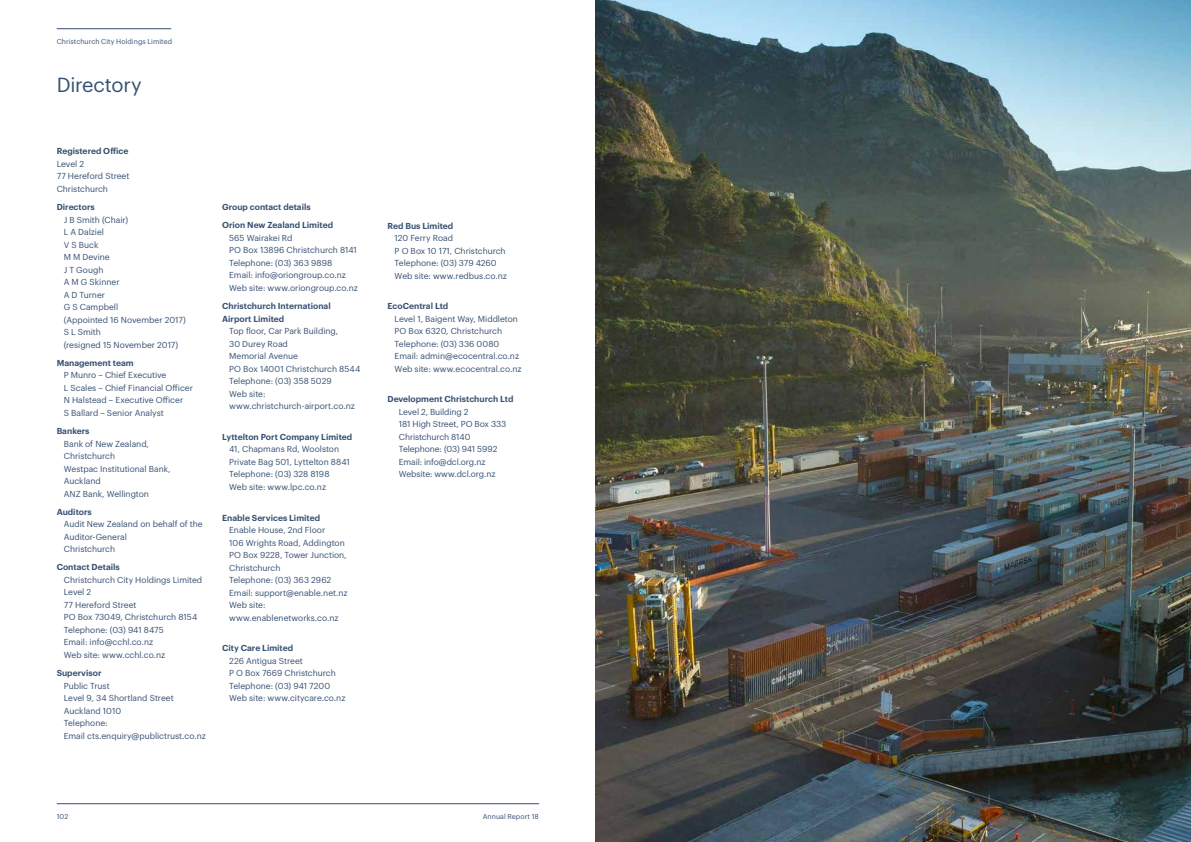
<style>
.page{position:relative;width:1191px;height:842px;background:#fff}
.page>*{position:absolute;margin:0;border:0;box-sizing:border-box;transform-origin:0 0}
.t1{font:20px "Graphik";letter-spacing:-.01em;color:#365072}
.t2{font:8.5px/12.5px "Graphik";letter-spacing:-.005em;color:#365072}
.t3{font:600 8.5px/18.2px "Graphik";color:#365072}
.t4{font:7px "Graphik";letter-spacing:.005em;color:#365072}
</style>
<div class="page">
<img style="left:595px;top:0;width:596px;height:842px">
<hr style="left:57px;top:803px;width:482px;height:1px;background:#365072">
<hr style="left:57px;top:28px;width:114px;height:1px;background:#365072">
<p class="t4" style="left:57px;top:37px;width:117px">Christchurch City Holdings Limited</p>
<h1 class="t1" style="left:57px;top:70px;width:86px">Directory</h1>
<p class="t3" style="left:57px;top:141px;width:73px">Registered Office</p>
<p class="t2" style="left:57px;top:157px;width:74px">Level 2<br>77 Hereford Street<br>Christchurch</p>
<p class="t3" style="left:57px;top:197px;width:40px">Directors</p>
<p class="t2" style="left:64px;top:213px;width:123px">J B Smith (Chair)<br>L A Dalziel<br>V S Buck<br>M M Devine<br>J T Gough<br>A M G Skinner<br>A D Turner<br>G S Campbell<br>(Appointed 16 November 2017)<br>S L Smith<br>(resigned 15 November 2017)</p>
<p class="t3" style="left:57px;top:353px;width:78px">Management team</p>
<p class="t2" style="left:64px;top:368px;width:131px">P Munro – Chief Executive<br>L Scales – Chief Financial Officer<br>N Halstead – Executive Officer<br>S Ballard – Senior Analyst</p>
<p class="t3" style="left:57px;top:421px;width:34px">Bankers</p>
<p class="t2" style="left:64px;top:436px;width:108px">Bank of New Zealand,<br>Christchurch<br>Westpac Institutional Bank,<br>Auckland<br>ANZ Bank, Wellington</p>
<p class="t3" style="left:57px;top:502px;width:37px">Auditors</p>
<p class="t2" style="left:64px;top:517px;width:140px">Audit New Zealand on behalf of the<br>Auditor-General<br>Christchurch</p>
<p class="t3" style="left:57px;top:557px;width:65px">Contact Details</p>
<p class="t2" style="left:64px;top:573px;width:140px">Christchurch City Holdings Limited<br>Level 2<br>77 Hereford Street<br>PO Box 73049, Christchurch 8154<br>Telephone: (03) 941 8475<br>Email: info@cchl.co.nz<br>Web site: www.cchl.co.nz</p>
<p class="t3" style="left:57px;top:663px;width:46px">Supervisor</p>
<p class="t2" style="left:64px;top:679px;width:144px">Public Trust<br>Level 9, 34 Shortland Street<br>Auckland 1010<br>Telephone:<br>Email cts.enquiry@publictrust.co.nz</p>
<p class="t3" style="left:222px;top:197px;width:112px">Group contact details<br>Orion New Zealand Limited</p>
<p class="t2" style="left:229px;top:231px;width:130px">565 Wairakei Rd<br>PO Box 13896 Christchurch 8141<br>Telephone: (03) 363 9898<br>Email: info@oriongroup.co.nz<br>Web site: www.oriongroup.co.nz</p>
<p class="t3" style="left:222px;top:299px;width:110px;line-height:12.5px">Christchurch International<br>Airport Limited</p>
<p class="t2" style="left:229px;top:324px;width:133px">Top floor, Car Park Building,<br>30 Durey Road<br>Memorial Avenue<br>PO Box 14001 Christchurch 8544<br>Telephone: (03) 358 5029<br>Web site: www.christchurch-airport.co.nz</p>
<p class="t3" style="left:222px;top:427px;width:132px">Lyttelton Port Company Limited</p>
<p class="t2" style="left:229px;top:442px;width:122px">41, Chapmans Rd, Woolston<br>Private Bag 501, Lyttelton 8841<br>Telephone: (03) 328 8198<br>Web site: www.lpc.co.nz</p>
<p class="t3" style="left:222px;top:508px;width:100px">Enable Services Limited</p>
<p class="t2" style="left:229px;top:523px;width:120px">Enable House, 2nd Floor<br>106 Wrights Road, Addington<br>PO Box 9228, Tower Junction,<br>Christchurch<br>Telephone: (03) 363 2962<br>Email: support@enable.net.nz<br>Web site: www.enablenetworks.co.nz</p>
<p class="t3" style="left:222px;top:638px;width:73px">City Care Limited</p>
<p class="t2" style="left:229px;top:654px;width:118px">226 Antigua Street<br>P O Box 7669 Christchurch<br>Telephone: (03) 941 7200<br>Web site: www.citycare.co.nz</p>
<p class="t3" style="left:387px;top:216px;width:67px">Red Bus Limited</p>
<p class="t2" style="left:394px;top:231px;width:114px">120 Ferry Road<br>P O Box 10 171, Christchurch<br>Telephone: (03) 379 4260<br>Web site: www.redbus.co.nz</p>
<p class="t3" style="left:387px;top:296px;width:62px">EcoCentral Ltd</p>
<p class="t2" style="left:394px;top:312px;width:128px">Level 1, Baigent Way, Middleton<br>PO Box 6320, Christchurch<br>Telephone: (03) 336 0080<br>Email: admin@ecocentral.co.nz<br>Web site: www.ecocentral.co.nz</p>
<p class="t3" style="left:387px;top:389px;width:127px">Development Christchurch Ltd</p>
<p class="t2" style="left:399px;top:405px;width:109px">Level 2, Building 2<br>181 High Street, PO Box 333<br>Christchurch 8140<br>Telephone: (03) 941 5992<br>Email: info@dcl.org.nz<br>Website: www.dcl.org.nz</p>
<p class="t4" style="left:57px;top:811px;width:13px">102</p>
<p class="t4" style="left:483px;top:811px;width:57px">Annual Report 18</p>
</div>
